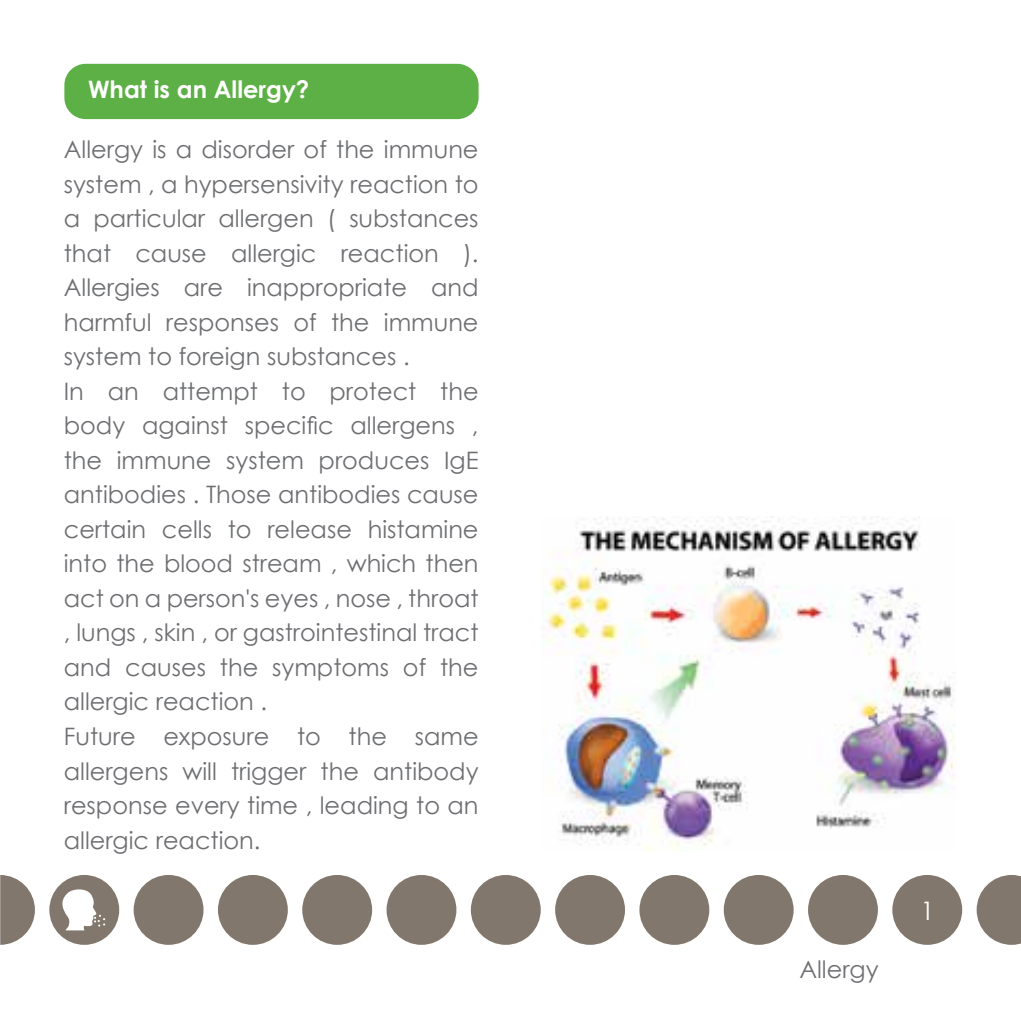
<style>
.page{position:relative;width:1021px;height:1021px;background:#fff}
.page>*{position:absolute;margin:0;border:0;box-sizing:border-box;transform-origin:0 0}
.t1{font:25.5px "Century Gothic";color:#fff}
.t2{font:24px/34.5px "Century Gothic";color:#6d6e71}
.t3{font:700 24px "Century Gothic";color:#fff}
</style>
<div class="page">
<svg style="left:0;top:875px;width:35px;height:69px"></svg>
<div style="left:49px;top:875px;width:70px;height:69px;background:#82776c;border-radius:50%"></div>
<div style="left:134px;top:875px;width:69px;height:69px;background:#82776c;border-radius:50%"></div>
<div style="left:218px;top:875px;width:70px;height:69px;background:#82776c;border-radius:50%"></div>
<div style="left:302px;top:875px;width:70px;height:69px;background:#82776c;border-radius:50%"></div>
<div style="left:386px;top:875px;width:70px;height:69px;background:#82776c;border-radius:50%"></div>
<div style="left:471px;top:875px;width:69px;height:69px;background:#82776c;border-radius:50%"></div>
<div style="left:555px;top:875px;width:70px;height:69px;background:#82776c;border-radius:50%"></div>
<div style="left:639px;top:875px;width:70px;height:69px;background:#82776c;border-radius:50%"></div>
<div style="left:723px;top:875px;width:70px;height:69px;background:#82776c;border-radius:50%"></div>
<div style="left:808px;top:875px;width:69px;height:69px;background:#82776c;border-radius:50%"></div>
<div style="left:892px;top:875px;width:70px;height:69px;background:#82776c;border-radius:50%"></div>
<svg style="left:976px;top:875px;width:44px;height:69px"></svg>
<div style="left:64px;top:64px;width:414px;height:55px;background:#5db046;border-radius:21px"></div>
<svg style="left:62px;top:889px;width:43px;height:41px"></svg>
<img style="left:541px;top:517px;width:414px;height:334px">
<p class="t3" style="left:88px;top:71px;width:223px">What is an Allergy?</p>
<p class="t2" style="left:64px;top:132px;width:416px;text-align:right">Allergy ais disorder of the immune system a, hypersensivity reaction to substances</p>
<p class="t2" style="left:94px;top:201px;width:113px">particular</p>
<p class="t2" style="left:327px;top:201px;width:10px">(</p>
<p class="t2" style="left:218px;top:201px;width:97px">allergen</p>
<p class="t2" style="left:64px;top:201px;width:18px">a</p>
<p class="t2" style="left:64px;top:235px;width:49px">that</p>
<p class="t2" style="left:135px;top:235px;width:73px">cause</p>
<p class="t2" style="left:231px;top:235px;width:87px">allergic</p>
<p class="t2" style="left:341px;top:235px;width:100px">reaction</p>
<p class="t2" style="left:463px;top:235px;width:17px">.(</p>
<p class="t2" style="left:64px;top:270px;width:98px">Allergies</p>
<p class="t2" style="left:184px;top:270px;width:41px">are</p>
<p class="t2" style="left:247px;top:270px;width:162px">inappropriate</p>
<p class="t2" style="left:431px;top:270px;width:49px">and</p>
<p class="t2" style="left:64px;top:304px;width:347px">harmful<br>system to foreign substances .</p>
<p class="t2" style="left:293px;top:304px;width:25px">of</p>
<p class="t2" style="left:384px;top:304px;width:96px">immune</p>
<p class="t2" style="left:331px;top:304px;width:40px">the</p>
<p class="t2" style="left:166px;top:304px;width:115px">responses</p>
<p class="t2" style="left:64px;top:373px;width:22px">In</p>
<p class="t2" style="left:108px;top:373px;width:33px">an</p>
<p class="t2" style="left:163px;top:373px;width:97px">attempt</p>
<p class="t2" style="left:282px;top:373px;width:25px">to</p>
<p class="t2" style="left:329px;top:373px;width:88px">protect</p>
<p class="t2" style="left:440px;top:373px;width:40px">the</p>
<p class="t2" style="left:64px;top:408px;width:63px">body</p>
<p class="t2" style="left:142px;top:408px;width:87px">against</p>
<p class="t2" style="left:245px;top:408px;width:90px">specific</p>
<p class="t2" style="left:350px;top:408px;width:106px">allergens</p>
<p class="t2" style="left:472px;top:408px;width:8px">,</p>
<p class="t2" style="left:117px;top:442px;width:96px">immune</p>
<p class="t2" style="left:64px;top:442px;width:40px">the</p>
<p class="t2" style="left:64px;top:477px;width:416px">antibodies . Those antibodies cause</p>
<p class="t2" style="left:368px;top:511px;width:112px">histamine</p>
<p class="t2" style="left:318px;top:442px;width:112px">produces</p>
<p class="t2" style="left:226px;top:442px;width:79px">system</p>
<p class="t2" style="left:444px;top:442px;width:36px">IgE</p>
<p class="t2" style="left:64px;top:511px;width:84px">certain</p>
<p class="t2" style="left:64px;top:546px;width:416px">into the blood stream , which then</p>
<p class="t2" style="left:64px;top:580px;width:416px">act on a person s' eyes , nose , throat</p>
<p class="t2" style="left:64px;top:615px;width:416px">, lungs , skin , or gastrointestinal tract</p>
<p class="t2" style="left:440px;top:649px;width:40px">the</p>
<p class="t2" style="left:162px;top:511px;width:52px">cells</p>
<p class="t2" style="left:267px;top:511px;width:86px">release</p>
<p class="t2" style="left:228px;top:511px;width:25px">to</p>
<p class="t2" style="left:403px;top:649px;width:25px">of</p>
<p class="t2" style="left:64px;top:649px;width:205px">and<br>allergic reaction .</p>
<p class="t2" style="left:220px;top:649px;width:40px">the</p>
<p class="t2" style="left:272px;top:649px;width:118px">symptoms</p>
<p class="t2" style="left:125px;top:649px;width:82px">causes</p>
<p class="t2" style="left:64px;top:718px;width:73px">Future</p>
<p class="t2" style="left:163px;top:718px;width:107px">exposure</p>
<p class="t2" style="left:297px;top:718px;width:25px">to</p>
<p class="t2" style="left:348px;top:718px;width:40px">the</p>
<p class="t2" style="left:415px;top:718px;width:65px">same</p>
<p class="t2" style="left:182px;top:753px;width:36px">will</p>
<p class="t2" style="left:231px;top:753px;width:77px">trigger</p>
<p class="t2" style="left:373px;top:753px;width:107px">antibody</p>
<p class="t2" style="left:64px;top:753px;width:416px">allergens<br>response every time , leading to an allergic reaction.</p>
<p class="t2" style="left:320px;top:753px;width:40px">the</p>
<p class="t2" style="left:799px;top:951px;width:81px">Allergy</p>
<p class="t1" style="left:920px;top:892px;width:16px">1</p>
</div>
